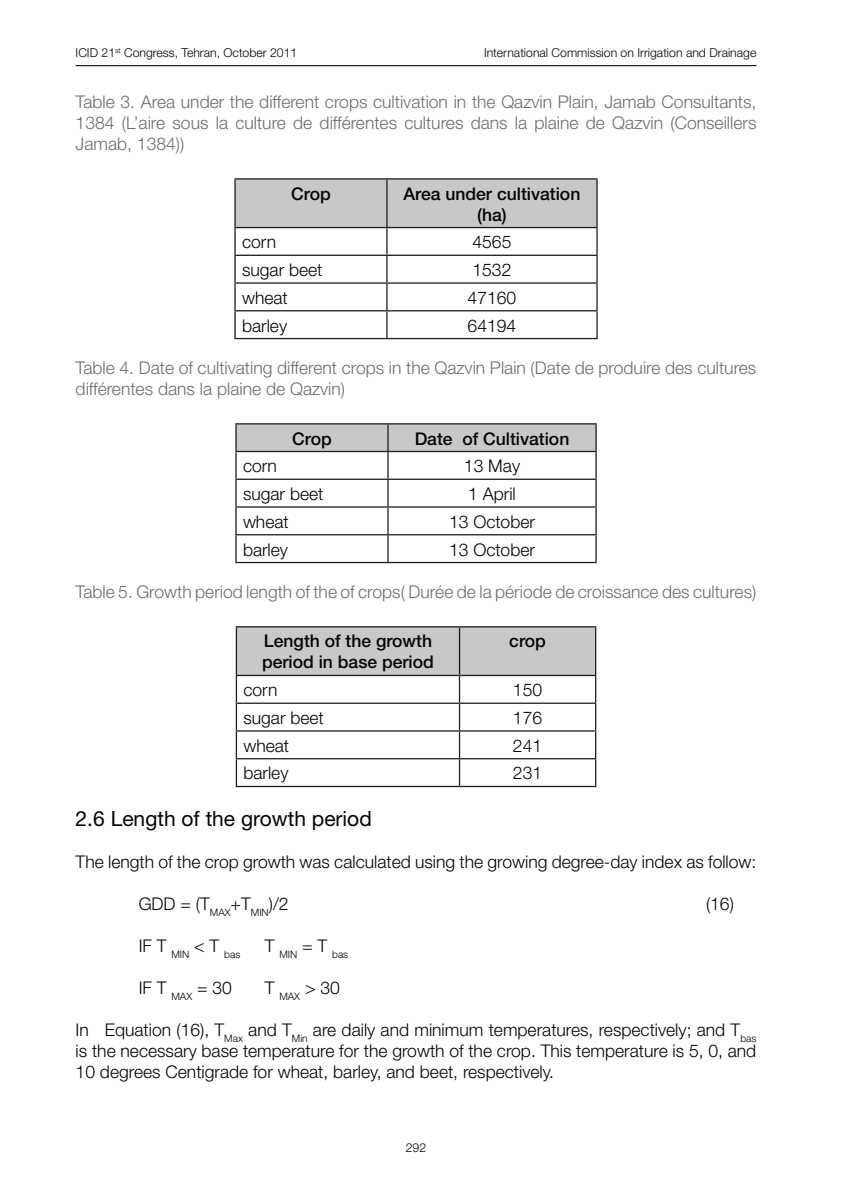
<style>
.page{position:relative;width:851px;height:1197px;background:#fff}
.page>*{position:absolute;margin:0;border:0;box-sizing:border-box;transform-origin:0 0}
.t1{font:21px "Helvetica Neue";color:#040503}
.t2{font:300 17.5px/21px "Helvetica Neue";color:#040503;text-align:justify}
.t3{font:300 17.5px/21px "Helvetica Neue";color:#6c6d70;text-align:justify}
.t4{font:500 17.5px/21px "Helvetica Neue";color:#040503;text-align:center}
.t5{font:300 12.25px "Helvetica Neue";color:#040503}
.t6{font:300 10.15px "Helvetica Neue";color:#040503}
</style>
<div class="page">
<hr style="left:76px;top:65px;width:680px;height:1px;background:#231f20">
<hr style="left:234px;top:178px;width:153px;height:2px;background:#231f20">
<hr style="left:234px;top:180px;width:2px;height:47px;background:#231f20">
<hr style="left:387px;top:178px;width:210px;height:2px;background:#231f20">
<hr style="left:234px;top:227px;width:153px;height:1px;background:#231f20">
<hr style="left:234px;top:228px;width:2px;height:27px;background:#231f20">
<hr style="left:234px;top:255px;width:153px;height:1px;background:#231f20">
<hr style="left:234px;top:256px;width:2px;height:26px;background:#231f20">
<hr style="left:234px;top:282px;width:153px;height:2px;background:#231f20">
<hr style="left:234px;top:284px;width:2px;height:26px;background:#231f20">
<hr style="left:234px;top:310px;width:153px;height:1px;background:#231f20">
<hr style="left:234px;top:311px;width:2px;height:27px;background:#231f20">
<svg style="left:235px;top:179px;width:362px;height:159px"></svg>
<hr style="left:234px;top:338px;width:153px;height:1px;background:#231f20">
<hr style="left:387px;top:338px;width:210px;height:1px;background:#231f20">
<hr style="left:235px;top:423px;width:153px;height:2px;background:#231f20">
<hr style="left:235px;top:425px;width:2px;height:26px;background:#231f20">
<hr style="left:388px;top:423px;width:208px;height:2px;background:#231f20">
<hr style="left:235px;top:451px;width:153px;height:1px;background:#231f20">
<hr style="left:235px;top:452px;width:2px;height:27px;background:#231f20">
<hr style="left:235px;top:479px;width:153px;height:1px;background:#231f20">
<hr style="left:235px;top:480px;width:2px;height:26px;background:#231f20">
<hr style="left:235px;top:506px;width:153px;height:2px;background:#231f20">
<hr style="left:235px;top:508px;width:2px;height:26px;background:#231f20">
<hr style="left:235px;top:534px;width:153px;height:1px;background:#231f20">
<hr style="left:235px;top:535px;width:2px;height:27px;background:#231f20">
<svg style="left:236px;top:424px;width:360px;height:138px"></svg>
<hr style="left:235px;top:562px;width:153px;height:1px;background:#231f20">
<hr style="left:388px;top:562px;width:208px;height:1px;background:#231f20">
<hr style="left:236px;top:626px;width:223px;height:1px;background:#231f20">
<hr style="left:459px;top:626px;width:137px;height:1px;background:#231f20">
<svg style="left:236px;top:627px;width:360px;height:159px"></svg>
<hr style="left:236px;top:786px;width:223px;height:1px;background:#231f20">
<hr style="left:459px;top:786px;width:137px;height:1px;background:#231f20">
<p class="t5" style="left:76px;top:45px;width:223px">ICID 21<sup>st</sup> Congress, Tehran, October 2011</p>
<p class="t5" style="left:484px;top:45px;width:274px">International Commission on Irrigation and Drainage</p>
<p class="t3" style="left:76px;top:91px;width:682px">Table 3. Area under the different crops cultivation in the Qazvin Plain, Jamab Consultants, 1384 (L’aire sous la culture de différentes cultures dans la plaine de Qazvin (Conseillers Jamab, 1384))</p>
<p class="t4" style="left:291px;top:183px;width:41px">Crop</p>
<p class="t4" style="left:403px;top:183px;width:178px">Area under cultivation (ha)</p>
<p class="t2" style="left:242px;top:231px;width:36px">corn</p>
<p class="t2" style="left:472px;top:231px;width:40px">4565</p>
<p class="t2" style="left:242px;top:259px;width:82px">sugar beet</p>
<p class="t2" style="left:472px;top:259px;width:40px">1532</p>
<p class="t2" style="left:242px;top:287px;width:47px">wheat</p>
<p class="t2" style="left:467px;top:287px;width:50px">47160</p>
<p class="t2" style="left:242px;top:314px;width:47px">barley</p>
<p class="t2" style="left:467px;top:314px;width:50px">64194</p>
<p class="t3" style="left:76px;top:357px;width:682px">Table 4. Date of cultivating different crops in the Qazvin Plain (Date de produire des cultures différentes dans la plaine de Qazvin)</p>
<p class="t4" style="left:292px;top:428px;width:41px">Crop</p>
<p class="t4" style="left:414px;top:428px;width:156px">Date of Cultivation</p>
<p class="t2" style="left:243px;top:455px;width:36px">corn</p>
<p class="t2" style="left:464px;top:455px;width:58px">13 May</p>
<p class="t2" style="left:243px;top:483px;width:82px">sugar beet</p>
<p class="t2" style="left:468px;top:483px;width:49px">1 April</p>
<p class="t2" style="left:243px;top:511px;width:47px">wheat</p>
<p class="t2" style="left:449px;top:511px;width:87px">13 October</p>
<p class="t2" style="left:243px;top:538px;width:47px">barley</p>
<p class="t2" style="left:449px;top:538px;width:87px">13 October</p>
<p class="t3" style="left:76px;top:581px;width:682px">Table 5. Growth period length of the of crops( Durée de la période de croissance des cultures)</p>
<p class="t4" style="left:262px;top:631px;width:173px;text-align:left">Length of the growth period in base period</p>
<p class="t4" style="left:509px;top:631px;width:38px">crop</p>
<p class="t2" style="left:243px;top:679px;width:36px">corn</p>
<p class="t2" style="left:513px;top:679px;width:31px">150</p>
<p class="t2" style="left:243px;top:707px;width:82px">sugar beet</p>
<p class="t2" style="left:513px;top:707px;width:31px">176</p>
<p class="t2" style="left:243px;top:735px;width:47px">wheat</p>
<p class="t2" style="left:513px;top:735px;width:31px">241</p>
<p class="t2" style="left:243px;top:762px;width:47px">barley</p>
<p class="t2" style="left:513px;top:762px;width:31px">231</p>
<p class="t1" style="left:76px;top:806px;width:298px">2.6 Length of the growth period</p>
<p class="t2" style="left:76px;top:851px;width:682px">The length of the crop growth was calculated using the growing degree-day index as follow:</p>
<p class="t2" style="left:139px;top:893px;width:151px">GDD = (T<sub>MAX</sub>+T<sub>MIN</sub>)/2</p>
<p class="t2" style="left:706px;top:893px;width:29px">(16)</p>
<p class="t6" style="left:139px;top:948px;width:103px"><sup>IF</sup> <sup>T</sup> MIN <sup>&lt;</sup> <sup>T</sup> bas</p>
<p class="t6" style="left:265px;top:948px;width:85px"><sup>T</sup> MIN <sup>=</sup> <sup>T</sup> bas</p>
<p class="t2" style="left:139px;top:977px;width:95px">IF T <sub>MAX</sub> = 30</p>
<p class="t2" style="left:265px;top:977px;width:77px">T <sub>MAX</sub> &gt; 30</p>
<p class="t2" style="left:76px;top:1019px;width:682px">In Equation (16), T<sub>Max</sub> and T<sub>Min</sub> are daily and minimum temperatures, respectively; and T<sub>bas </sub>is the necessary base temperature for the growth of the crop. This temperature is 5, 0, and 10 degrees Centigrade for wheat, barley, and beet, respectively.</p>
<p class="t5" style="left:406px;top:1141px;width:22px">292</p>
</div>
